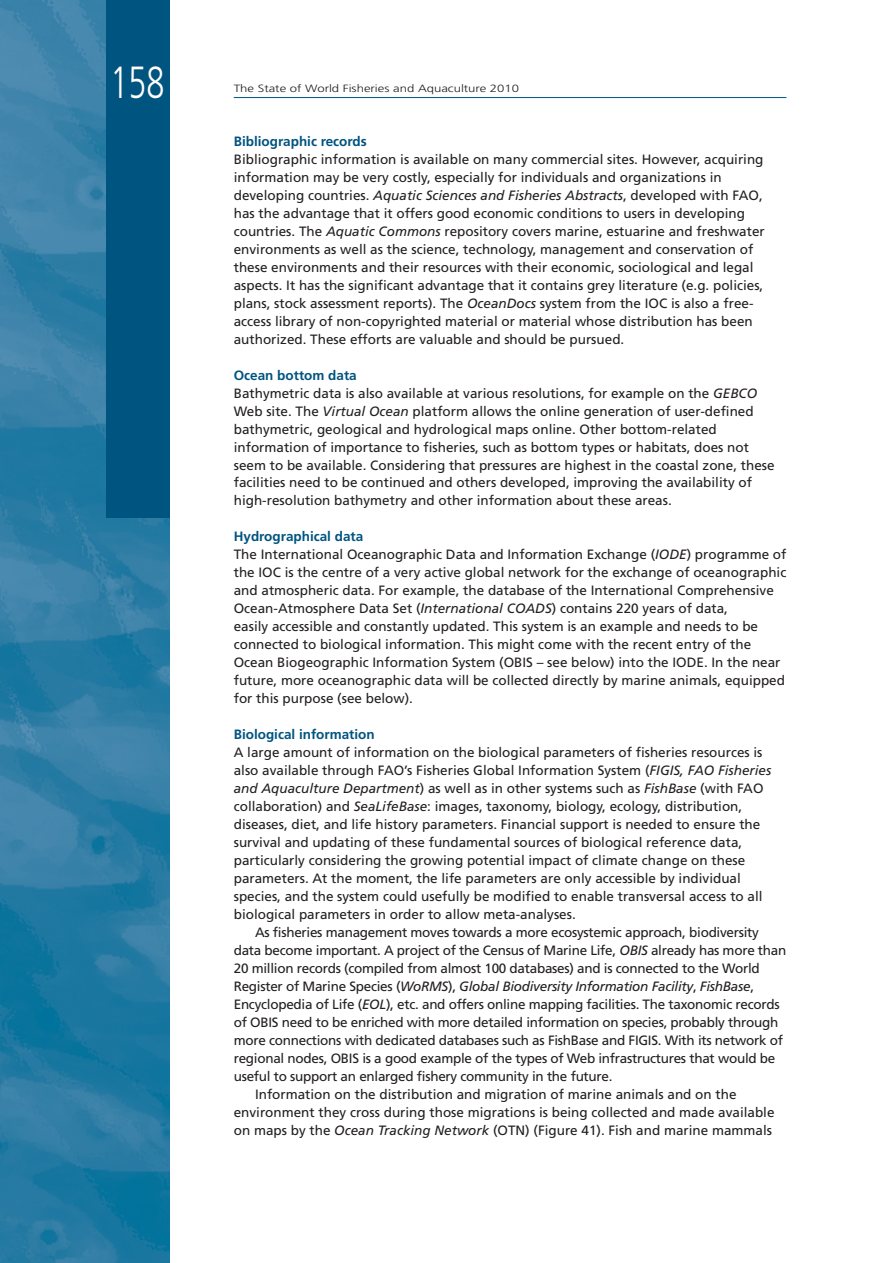
<style>
.page{position:relative;width:893px;height:1263px;background:#fff}
.page>*{position:absolute;margin:0;border:0;box-sizing:border-box;transform-origin:0 0}
.t1{font:300 45px "Frutiger LT Std";color:#fff;scale:.72 1}
.t2{font:13.5px/18px "Frutiger LT Std";color:#231f20}
.t3{font:13.5px "Frutiger LT Std";letter-spacing:-.02em;color:#231f20}
.t4{font:italic 13.5px "Frutiger LT Std";letter-spacing:-.02em;color:#231f20}
.t5{font:700 13.5px "Frutiger LT Std";color:#005480}
.t6{font:300 10.5px "Frutiger LT Std";color:#231f20;scale:1.25 1}
.s1{font-style:italic}
.s2{font-weight:700;color:#005480}
.s3{font-style:normal}
</style>
<div class="page">
<img style="left:0;top:0;width:170px;height:1263px">
<div style="left:106px;top:0;width:64px;height:518px;background:#005480"></div>
<hr style="left:234px;top:97px;width:552px;height:1px;background:#005480">
<h1 class="t1" style="left:110px;top:63px;width:77px">158</h1>
<p class="t6" style="left:234px;top:84px;width:230px">The State of World Fisheries and Aquaculture 2010</p>
<p class="t5" style="left:234px;top:135px;width:134px">Bibliographic records</p>
<p class="t2" style="left:234px;top:151px;width:532px">Bibliographic information is available on many commercial sites. However, acquiring information may be very costly, especially for individuals and organizations in developing countries. <span class="s1">Aquatic Sciences and Fisheries Abstracts</span>, developed with FAO, has the advantage that it offers good economic conditions to users in developing countries. The <span class="s1">Aquatic Commons</span> repository covers marine, estuarine and freshwater environments as well as the science, technology, management and conservation of these environments and their resources with their economic, sociological and legal aspects. It has the significant advantage that it contains grey literature (e.g. policies, plans, stock assessment reports). The <span class="s1">OceanDocs</span> system from the IOC is also a free&shy;access library of non-copyrighted material or material whose distribution has been authorized. These efforts are valuable and should be pursued.</p>
<p class="t2" style="left:234px;top:366px;width:542px"><span class="s2">Ocean bottom data<br></span>Bathymetric data is also available at various resolutions, for example on the <span class="s1">GEBCO </span>Web site. The <span class="s1">Virtual Ocean</span> platform allows the online generation of user-defined bathymetric, geological and hydrological maps online. Other bottom-related information of importance to fisheries, such as bottom types or habitats, does not seem to be available. Considering that pressures are highest in the coastal zone, these facilities need to be continued and others developed, improving the availability of high-resolution bathymetry and other information about these areas.</p>
<p class="t2" style="left:234px;top:528px;width:554px"><span class="s2">Hydrographical data<br></span>The International Oceanographic Data and Information Exchange (<span class="s1">IODE</span>) programme of the IOC is the centre of a very active global network for the exchange of oceanographic and atmospheric data. For example, the database of the International Comprehensive Ocean-Atmosphere Data Set (<span class="s1">International COADS</span>) contains 220 years of data,<br>easily accessible and constantly updated. This system is an example and needs to be connected to biological information. This might come with the recent entry of the Ocean Biogeographic Information System (OBIS – see below) into the IODE. In the near future, more oceanographic data will be collected directly by marine animals, equipped for this purpose (see below).</p>
<p class="t5" style="left:234px;top:729px;width:142px">Biological information</p>
<p class="t2" style="left:234px;top:744px;width:539px">A large amount of information on the biological parameters of fisheries resources is also available through FAO’s Fisheries Global Information System (<span class="s1">FIGIS, FAO Fisheries and Aquaculture Department</span>) as well as in other systems such as <span class="s1">FishBase</span> (with FAO collaboration) and <span class="s1">SeaLifeBase</span>: images, taxonomy, biology, ecology, distribution, diseases, diet, and life history parameters. Financial support is needed to ensure the survival and updating of these fundamental sources of biological reference data, particularly considering the growing potential impact of climate change on these parameters. At the moment, the life parameters are only accessible by individual species, and the system could usefully be modified to enable transversal access to all biological parameters in order to allow meta-analyses.</p>
<p class="t3" style="left:255px;top:927px;width:505px">As fisheries management moves towards a more ecosystemic approach, biodiversity</p>
<p class="t3" style="left:234px;top:945px;width:554px">data become important. A project of the Census of Marine Life, <span class="s1">OBIS</span> already has more than</p>
<p class="t3" style="left:234px;top:963px;width:527px">20 million records (compiled from almost 100 databases) and is connected to the World</p>
<p class="t4" style="left:234px;top:981px;width:522px"><span class="s3">Register of Marine Species (</span>WoRMS<span class="s3">),</span> Global Biodiversity Information Facility<span class="s3">,</span> FishBase<span class="s3">,</span></p>
<p class="t3" style="left:234px;top:999px;width:547px">Encyclopedia of Life (<span class="s1">EOL</span>), etc. and offers online mapping facilities. The taxonomic records</p>
<p class="t3" style="left:234px;top:1017px;width:546px">of OBIS need to be enriched with more detailed information on species, probably through</p>
<p class="t3" style="left:234px;top:1035px;width:551px">more connections with dedicated databases such as FishBase and FIGIS. With its network of</p>
<p class="t3" style="left:234px;top:1053px;width:543px">regional nodes, OBIS is a good example of the types of Web infrastructures that would be</p>
<p class="t3" style="left:234px;top:1071px;width:380px">useful to support an enlarged fishery community in the future.</p>
<p class="t2" style="left:255px;top:1086px;width:483px">Information on the distribution and migration of marine animals and on the</p>
<p class="t2" style="left:234px;top:1104px;width:542px">environment they cross during those migrations is being collected and made available</p>
<p class="t2" style="left:234px;top:1122px;width:540px">on maps by the <span class="s1">Ocean Tracking Network</span> (OTN) (Figure 41). Fish and marine mammals</p>
</div>
